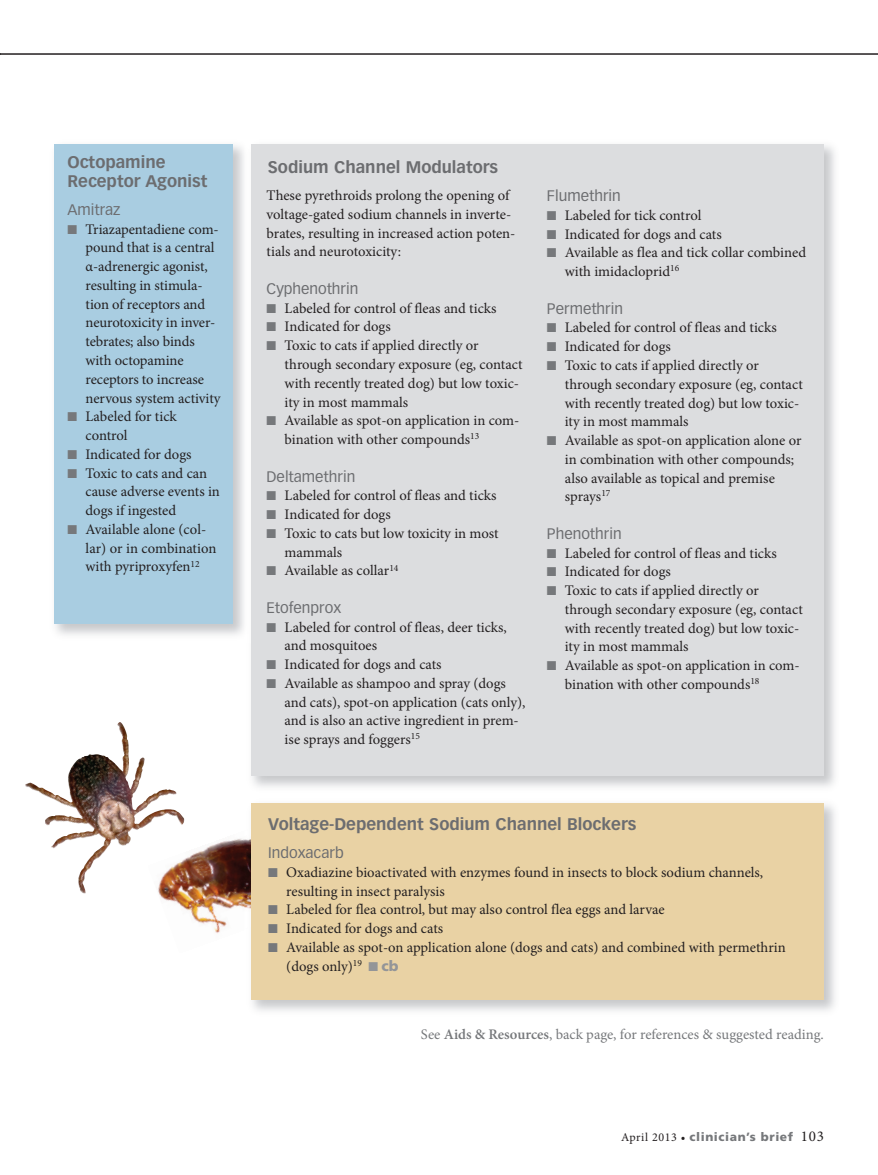
<style>
.page{position:relative;width:878px;height:1175px;background:#fff}
.page>*{position:absolute;margin:0;border:0;box-sizing:border-box;transform-origin:0 0}
.t1{font:700 16.5px/18.8px "Vectora LT Std";color:#6c6d70}
.t2{font:15px "Vectora LT Std";color:#6c6d70}
.t3{font:14.7px/18.8px "Minion Pro";letter-spacing:-.005em;color:#231f20}
.t4{font:14.7px "Minion Pro";color:#76787b}
.t5{font:900 12px "Frutiger";letter-spacing:.05em;color:#76787b}
.s1{color:#76787b}
.s2{color:#939598}
.s3{font-family:"Frutiger";font-weight:900;color:#939598}
.s4{font-weight:600}
.s5{font-family:"Minion Pro";font-weight:400;color:#231f20}
.s6{font-family:"Minion Pro";font-weight:400;font-size:15px;color:#231f20}
</style>
<div class="page">
<img style="left:148px;top:812px;width:96px;height:122px">
<img style="left:251px;top:145px;width:584px;height:866px">
<div style="left:251px;top:144px;width:573px;height:631px;background:#dcdddf"></div>
<div style="left:54px;top:144px;width:179px;height:480px;background:#a9cde1"></div>
<hr style="left:0;top:53px;width:878px;height:2px;background:#231f20">
<img style="left:244px;top:839px;width:7px;height:70px">
<div style="left:251px;top:803px;width:572px;height:196px;background:#e9d2a4"></div>
<img style="left:25px;top:722px;width:107px;height:172px">
<p class="t1" style="left:68px;top:154px;width:141px">Octopamine<br>Receptor Agonist</p>
<p class="t2" style="left:68px;top:203px;width:54px">Amitraz</p>
<p class="t3" style="left:86px;top:221px;width:137px;text-indent:-18px"><span class="s1">■</span> Triazapentadiene com&shy;pound that is a central α-adrenergic agonist, resulting in stimula&shy;tion of receptors and neurotoxicity in inver&shy;tebrates; also binds with octopamine receptors to increase nervous system activity</p>
<p class="t3" style="left:86px;top:408px;width:93px;text-indent:-18px"><span class="s1">■</span> Labeled for tick control</p>
<p class="t3" style="left:68px;top:446px;width:126px"><span class="s1">■</span> Indicated for dogs</p>
<p class="t3" style="left:86px;top:465px;width:136px;text-indent:-18px"><span class="s1">■</span> Toxic to cats and can cause adverse events in dogs if ingested</p>
<p class="t3" style="left:85px;top:521px;width:132px;text-indent:-18px"><span class="s1">■</span> Available alone (col&shy;lar) or in combination with pyriproxyfen<sup>12</sup></p>
<p class="t1" style="left:268px;top:158px;width:232px">Sodium Channel Modulators</p>
<p class="t3" style="left:266px;top:187px;width:250px">These pyrethroids prolong the opening of voltage-gated sodium channels in inverte&shy;brates, resulting in increased action poten&shy;tials and neurotoxicity:</p>
<p class="t2" style="left:266px;top:282px;width:93px">Cyphenothrin</p>
<p class="t3" style="left:266px;top:300px;width:231px"><span class="s1">■</span> Labeled for control of fleas and ticks</p>
<p class="t3" style="left:266px;top:319px;width:126px"><span class="s1">■</span> Indicated for dogs</p>
<p class="t3" style="left:284px;top:337px;width:239px;text-indent:-18px"><span class="s1">■</span> Toxic to cats if applied directly or through secondary exposure (eg, contact with recently treated dog) but low toxic&shy;ity in most mammals</p>
<p class="t3" style="left:284px;top:412px;width:236px;text-indent:-18px"><span class="s1">■</span> Available as spot-on application in com&shy;bination with other compounds<sup>13</sup></p>
<p class="t2" style="left:266px;top:470px;width:90px">Deltamethrin</p>
<p class="t3" style="left:266px;top:487px;width:231px"><span class="s1">■</span> Labeled for control of fleas and ticks</p>
<p class="t3" style="left:266px;top:506px;width:126px"><span class="s1">■</span> Indicated for dogs</p>
<p class="t3" style="left:284px;top:525px;width:215px;text-indent:-18px"><span class="s1">■</span> Toxic to cats but low toxicity in most mammals</p>
<p class="t3" style="left:266px;top:562px;width:133px"><span class="s1">■</span> Available as collar<sup>14</sup></p>
<p class="t2" style="left:266px;top:601px;width:76px">Etofenprox</p>
<p class="t3" style="left:284px;top:619px;width:224px;text-indent:-18px"><span class="s1">■</span> Labeled for control of fleas, deer ticks, and mosquitoes</p>
<p class="t3" style="left:266px;top:656px;width:176px"><span class="s1">■</span> Indicated for dogs and cats</p>
<p class="t3" style="left:284px;top:675px;width:242px;text-indent:-18px"><span class="s1">■</span> Available as shampoo and spray (dogs and cats), spot-on application (cats only), and is also an active ingredient in prem&shy;ise sprays and foggers<sup>15</sup></p>
<p class="t2" style="left:547px;top:189px;width:75px">Flumethrin</p>
<p class="t3" style="left:547px;top:207px;width:156px"><span class="s1">■</span> Labeled for tick control</p>
<p class="t3" style="left:547px;top:226px;width:176px"><span class="s1">■</span> Indicated for dogs and cats</p>
<p class="t3" style="left:565px;top:245px;width:243px;text-indent:-18px"><span class="s1">■</span> Available as flea and tick collar combined with imidacloprid<sup>16</sup></p>
<p class="t2" style="left:547px;top:302px;width:78px">Permethrin</p>
<p class="t3" style="left:547px;top:320px;width:231px"><span class="s1">■</span> Labeled for control of fleas and ticks</p>
<p class="t3" style="left:547px;top:338px;width:126px"><span class="s1">■</span> Indicated for dogs</p>
<p class="t3" style="left:565px;top:357px;width:239px;text-indent:-18px"><span class="s1">■</span> Toxic to cats if applied directly or through secondary exposure (eg, contact with recently treated dog) but low toxic&shy;ity in most mammals</p>
<p class="t3" style="left:565px;top:432px;width:238px;text-indent:-18px"><span class="s1">■</span> Available as spot-on application alone or in combination with other compounds; also available as topical and premise sprays<sup>17</sup></p>
<p class="t2" style="left:547px;top:527px;width:76px">Phenothrin</p>
<p class="t3" style="left:547px;top:545px;width:231px"><span class="s1">■</span> Labeled for control of fleas and ticks</p>
<p class="t3" style="left:547px;top:563px;width:126px"><span class="s1">■</span> Indicated for dogs</p>
<p class="t3" style="left:565px;top:582px;width:239px;text-indent:-18px"><span class="s1">■</span> Toxic to cats if applied directly or through secondary exposure (eg, contact with recently treated dog) but low toxic&shy;ity in most mammals</p>
<p class="t3" style="left:565px;top:657px;width:236px;text-indent:-18px"><span class="s1">■</span> Available as spot-on application in com&shy;bination with other compounds<sup>18</sup></p>
<p class="t1" style="left:268px;top:816px;width:369px">Voltage-Dependent Sodium Channel Blockers</p>
<p class="t2" style="left:268px;top:846px;width:77px">Indoxacarb</p>
<p class="t3" style="left:286px;top:864px;width:478px;text-indent:-18px"><span class="s1">■</span> Oxadiazine bioactivated with enzymes found in insects to block sodium channels, resulting in insect paralysis</p>
<p class="t3" style="left:268px;top:901px;width:398px"><span class="s1">■</span> Labeled for flea control, but may also control flea eggs and larvae</p>
<p class="t3" style="left:268px;top:920px;width:176px"><span class="s1">■</span> Indicated for dogs and cats</p>
<p class="t3" style="left:286px;top:939px;width:501px;text-indent:-18px"><span class="s1">■</span> Available as spot-on application alone (dogs and cats) and combined with permethrin (dogs only)<sup>19</sup> <span class="s2">■</span> <span class="s3">cb</span></p>
<p class="t4" style="left:421px;top:1029px;width:404px">See <span class="s4">Aids &amp; Resources</span>, back page, for references &amp; suggested reading.</p>
<p class="t5" style="left:621px;top:1131px;width:204px"><span class="s5">April 2013 •</span> clinician’s brief <span class="s6">103</span></p>
</div>
